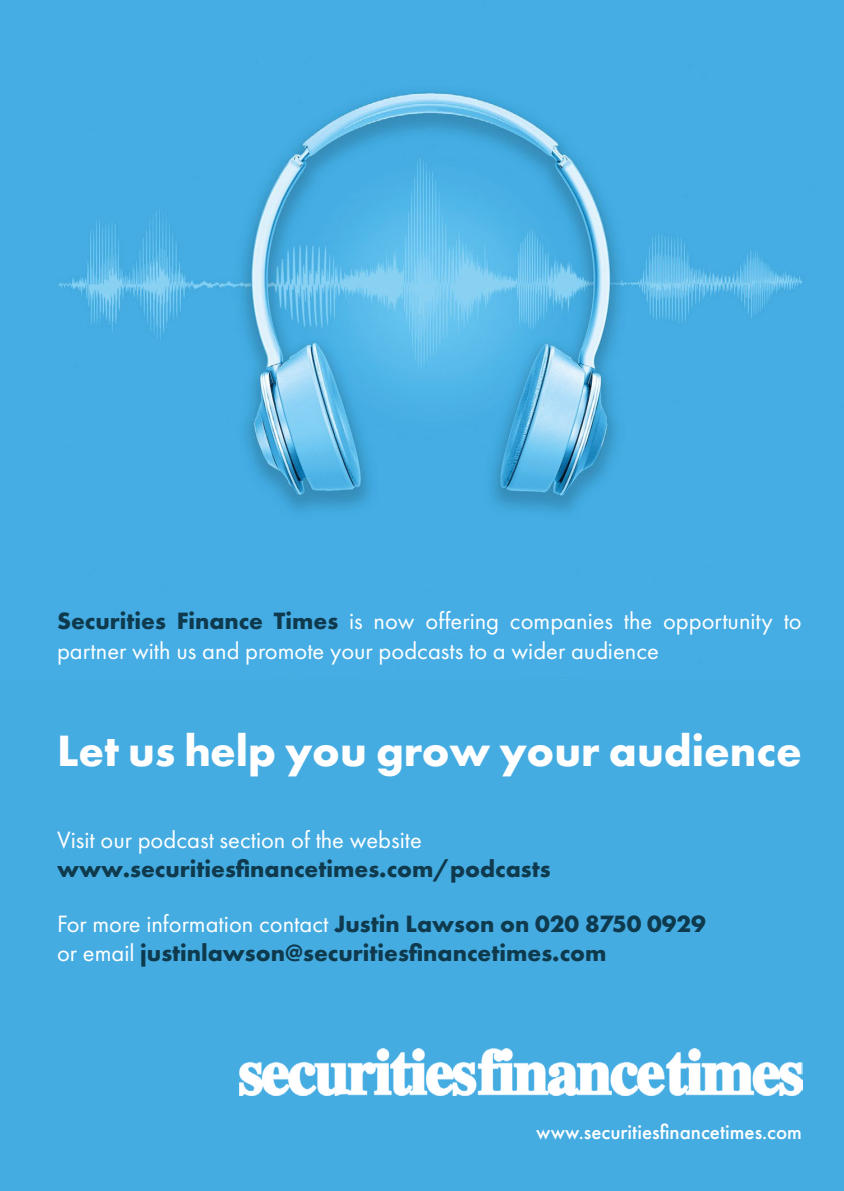
<style>
.page{position:relative;width:844px;height:1191px;background:#fff}
.page>*{position:absolute;margin:0;border:0;box-sizing:border-box;transform-origin:0 0}
.t1{font:700 45.5px "Futura PT";color:#fff}
.t2{font:24.5px/29.4px "Futura PT";color:#fff}
.t3{font:700 24.5px/29.4px "Futura PT";color:#0f3a4d}
.t4{font:500 21px "Futura PT";color:#fff}
.s1{font-weight:700;color:#0f3a4d}
.s2{font-weight:400;color:#fff}
</style>
<div class="page">
<div style="left:0;top:0;width:843px;height:1191px;background:#45ace2"></div>
<img style="left:58px;top:91px;width:745px;height:420px">
<img style="left:239px;top:1048px;width:562px;height:47px">
<p class="t2" style="left:57px;top:606px;width:746px"><span class="s1">Securities Finance Times</span> is now offering companies the opportunity to partner with us and promote your podcasts to a wider audience</p>
<h1 class="t1" style="left:57px;top:721px;width:746px">Let us help you grow your audience</h1>
<p class="t2" style="left:57px;top:824px;width:366px">Visit our podcast section of the website</p>
<p class="t3" style="left:57px;top:853px;width:495px">www.securitiesfinancetimes.com/podcasts</p>
<p class="t3" style="left:57px;top:908px;width:650px"><span class="s2">For more information contact</span> Justin Lawson on 020 8750 0929 <span class="s2">or email</span> justinlawson@securitiesfinancetimes.com</p>
<p class="t4" style="left:536px;top:1119px;width:267px">www.securitiesfinancetimes.com</p>
</div>
